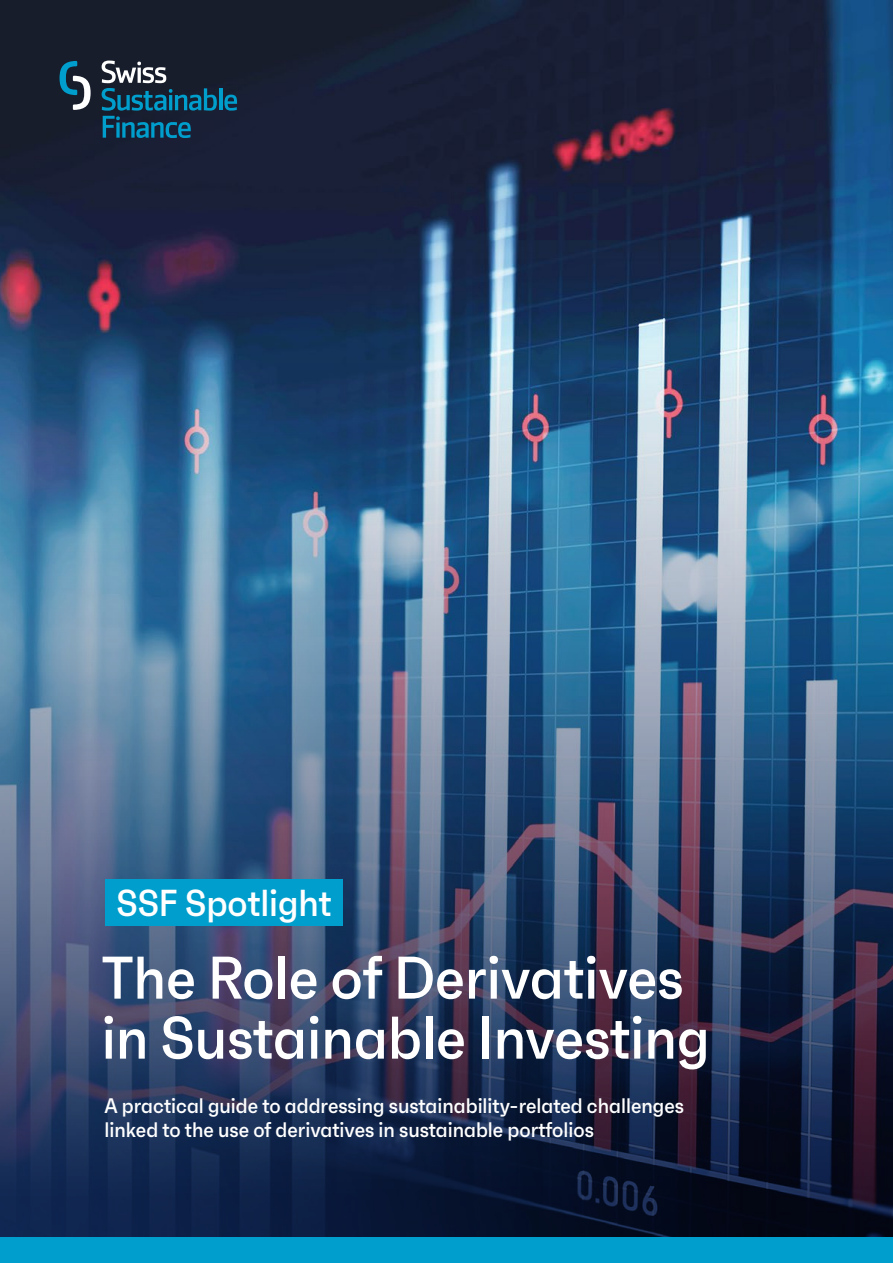
<style>
.page{position:relative;width:893px;height:1263px;background:#fff}
.page>*{position:absolute;margin:0;border:0;box-sizing:border-box;transform-origin:0 0}
.t1{font:500 60px/60px "Faktum Con";color:#fff}
.t2{font:500 37.5px "Faktum Con";color:#fff}
.t3{font:500 21px/24px "Faktum Con";color:#fff}
</style>
<div class="page">
<img style="left:0;top:0;width:893px;height:259px">
<img style="left:0;top:259px;width:893px;height:978px">
<div style="left:0;top:1237px;width:893px;height:26px;background:#009ecc"></div>
<hr style="left:219px;top:88px;width:3px;height:22px;background:#009ecc">
<svg style="left:224px;top:95px;width:13px;height:16px"></svg>
<svg style="left:102px;top:61px;width:115px;height:77px;background:#21455a"></svg>
<svg style="left:60px;top:61px;width:31px;height:49px"></svg>
<div style="left:106px;top:879px;width:237px;height:47px;background:#009ecc"></div>
<h2 class="t2" style="left:116px;top:880px;width:216px">SSF Spotlight</h2>
<h1 class="t1" style="left:102px;top:947px;width:610px">The Role of Derivatives in Sustainable Investing</h1>
<p class="t3" style="left:105px;top:1093px;width:581px">A practical guide to addressing sustainability-related challenges linked to the use of derivatives in sustainable portfolios</p>
</div>
